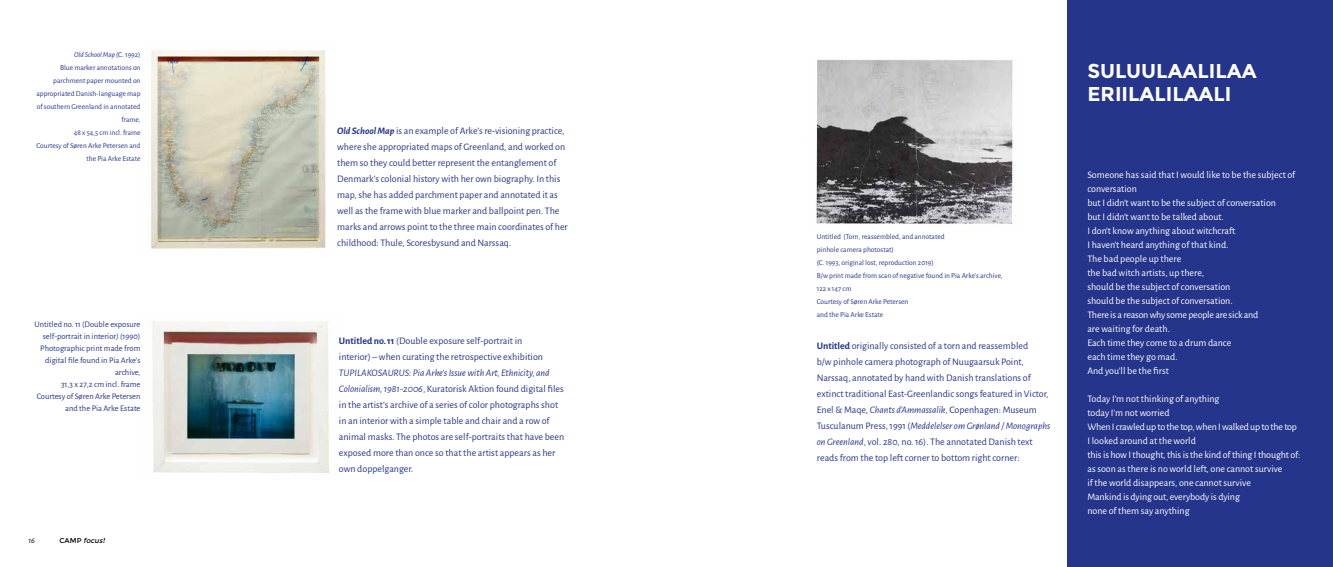
<style>
.page{position:relative;width:1333px;height:567px;background:#fff}
.page>*{position:absolute;margin:0;border:0;box-sizing:border-box;transform-origin:0 0}
.t1{font:700 20px/23px "Montserrat";color:#fff}
.t2{font:10px/16px "Alegreya Sans";color:#26358c}
.t3{font:10px/14px "Alegreya Sans";color:#fff}
.t4{font:8.5px/12px "Alegreya Sans";color:#26358c;text-align:right}
.t5{font:italic 8px "Alegreya Sans";color:#000}
.t6{font:7.5px/13px "Alegreya Sans";color:#26358c}
.t7{font:italic 7px "Montserrat";color:#000}
.s1{font-style:italic}
.s2{font-style:normal}
.s3{font-weight:700;font-style:italic}
.s4{font-weight:700}
</style>
<div class="page">
<div style="left:1067px;top:0;width:265px;height:567px;background:#26358c"></div>
<img style="left:151px;top:50px;width:175px;height:199px">
<img style="left:152px;top:321px;width:178px;height:153px">
<img style="left:816px;top:59px;width:197px;height:165px">
<p class="t6" style="left:36px;top:48px;width:106px;text-align:right"><span class="s1">Old School Map</span> (C. 1992)<br>Blue marker annotations on parchment paper mounted on appropriated Danish-language map of southern Greenland in annotated frame,<br>48 x 54,5 cm incl. frame<br>Courtesy of Søren Arke Petersen and the Pia Arke Estate</p>
<p class="t4" style="left:35px;top:318px;width:107px">Untitled no. 11(Double exposure self-portrait in interior<span class="s1">)</span> (1990)<br>Photographic print made from digital file found in Pia Arke’s archive,<br>31,3 x 27,2 cm incl. frame<br>Courtesy of Søren Arke Petersen and the Pia Arke Estate</p>
<p class="t5" style="left:28px;top:535px;width:8px">16</p>
<p class="t7" style="left:59px;top:536px;width:48px"><span class="s2">CAMP</span> focus!</p>
<p class="t2" style="left:337px;top:123px;width:232px"><span class="s3">Old School Map</span> is an example of Arke’s re-visioning practice, where she appropriated maps of Greenland, and worked on them so they could better represent the entanglement of Denmark’s colonial history with her own biography. In this map, she has added parchment paper and annotated it as well as the frame with blue marker and ballpoint pen. The marks and arrows point to the three main coordinates of her childhood: Thule, Scoresbysund and Narssaq.</p>
<p class="t2" style="left:339px;top:332px;width:206px"><span class="s4">Untitled no. 11</span> (Double exposure self-portrait in interior) – when curating the retrospective exhibition</p>
<p class="t2" style="left:339px;top:364px;width:227px"><span class="s1">TUPILAKOSAURUS: Pia Arke’s Issue with Art, Ethnicity, and Colonialism, 1981-2006</span>, Kuratorisk Aktion found digital files in the artist’s archive of a series of color photographs shot in an interior with a simple table and chair and a row of animal masks. The photos are self-portraits that have been exposed more than once so that the artist appears as her own doppelganger.</p>
<p class="t6" style="left:816px;top:230px;width:187px">Untitled (Torn, reassembled, and annotated<br>pinhole camera photostat)<br>(C. 1993, original lost, reproduction 2019)<br>B/w print made from scan of negative found in Pia Arke’s archive, 122 x 147 cm<br>Courtesy of Søren Arke Petersen<br>and the Pia Arke Estate</p>
<p class="t2" style="left:816px;top:338px;width:235px"><span class="s4">Untitled</span> originally consisted of a torn and reassembled<br>b/w pinhole camera photograph of Nuugaarsuk Point, Narssaq, annotated by hand with Danish translations of extinct traditional East-Greenlandic songs featured in Victor, Enel &amp; Maqe, <span class="s1">Chants d’Ammassalik</span>, Copenhagen: Museum Tusculanum Press, 1991 (<span class="s1">Meddelelser om Grønland / Monographs on Greenland</span>, vol. 280, no. 16). The annotated Danish text reads from the top left corner to bottom right corner:</p>
<h1 class="t1" style="left:1087px;top:60px;width:171px">SULUULAALILAA<br>ERIILALILAALI</h1>
<p class="t3" style="left:1087px;top:167px;width:209px">Someone has said that I would like to be the subject of conversation<br>but I didn’t want to be the subject of conversation<br>but I didn’t want to be talked about.<br>I don’t know anything about witchcraft<br>I haven’t heard anything of that kind.<br>The bad people up there<br>the bad witch artists, up there,<br>should be the subject of conversation<br>should be the subject of conversation.<br>There is a reason why some people are sick and<br>are waiting for death.<br>Each time they come to a drum dance<br>each time they go mad.<br>And you’ll be the first</p>
<p class="t3" style="left:1087px;top:391px;width:214px">Today I’m not thinking of anything<br>today I’m not worried<br>When I crawled up to the top, when I walked up to the top I looked around at the world<br>this is how I thought, this is the kind of thing I thought of: as soon as there is no world left, one cannot survive<br>if the world disappears, one cannot survive<br>Mankind is dying out, everybody is dying<br>none of them say anything</p>
</div>
